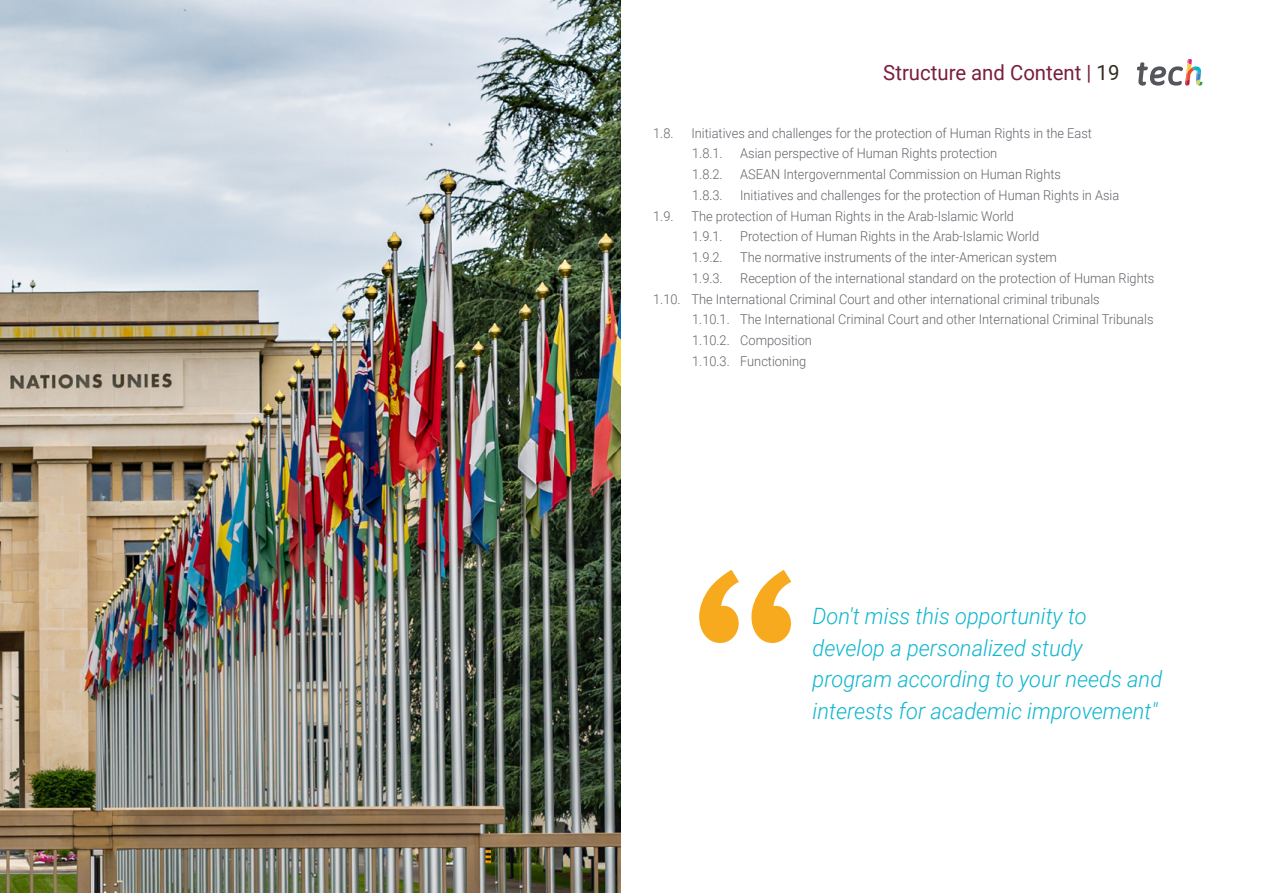
<style>
.page{position:relative;width:1263px;height:893px;background:#fff}
.page>*{position:absolute;margin:0;border:0;box-sizing:border-box;transform-origin:0 0}
.t1{font:italic 300 22.5px/31.5px "Roboto";color:#0fb6cf}
.t2{font:21px "Roboto";color:#791e3c}
.t3{font:300 13.5px/20.7px "Roboto";color:#61646a;scale:.95 1}
.s1{color:#312e20}
</style>
<div class="page">
<img style="left:0;top:0;width:621px;height:893px">
<svg style="left:699px;top:570px;width:92px;height:73px"></svg>
<svg style="left:1137px;top:59px;width:65px;height:27px"></svg>
<h2 class="t2" style="left:883px;top:57px;width:238px">Structure and Content | <span class="s1">19</span></h2>
<p class="t3" style="left:653px;top:122px;width:23px">1.8.</p>
<p class="t3" style="left:691px;top:122px;width:423px">Initiatives and challenges for the protection of Human Rights in the East<br>1.8.1.</p>
<p class="t3" style="left:740px;top:143px;width:272px">Asian perspective of Human Rights protection</p>
<p class="t3" style="left:692px;top:164px;width:34px">1.8.2.</p>
<p class="t3" style="left:740px;top:164px;width:339px">ASEAN Intergovernmental Commission on Human Rights</p>
<p class="t3" style="left:692px;top:184px;width:34px">1.8.3.</p>
<p class="t3" style="left:740px;top:184px;width:401px">Initiatives and challenges for the protection of Human Rights in Asia</p>
<p class="t3" style="left:653px;top:205px;width:23px">1.9.</p>
<p class="t3" style="left:691px;top:205px;width:341px">The protection of Human Rights in the Arab-Islamic World<br>1.9.1.</p>
<p class="t3" style="left:740px;top:226px;width:316px">Protection of Human Rights in the Arab-Islamic World</p>
<p class="t3" style="left:692px;top:247px;width:34px">1.9.2.</p>
<p class="t3" style="left:740px;top:247px;width:335px">The normative instruments of the inter-American system</p>
<p class="t3" style="left:692px;top:267px;width:34px">1.9.3.</p>
<p class="t3" style="left:653px;top:267px;width:529px;text-indent:87px">Reception of the international standard on the protection of Human Rights<br>1.10. The International Criminal Court and other international criminal tribunals</p>
<p class="t3" style="left:692px;top:309px;width:487px">1.10.1. The International Criminal Court and other International Criminal Tribunals<br>1.10.2. Composition<br>1.10.3. Functioning</p>
<h1 class="t1" style="left:812px;top:600px;width:351px">Don't miss this opportunity to develop a personalized study program according to your needs and interests for academic improvement"</h1>
</div>
